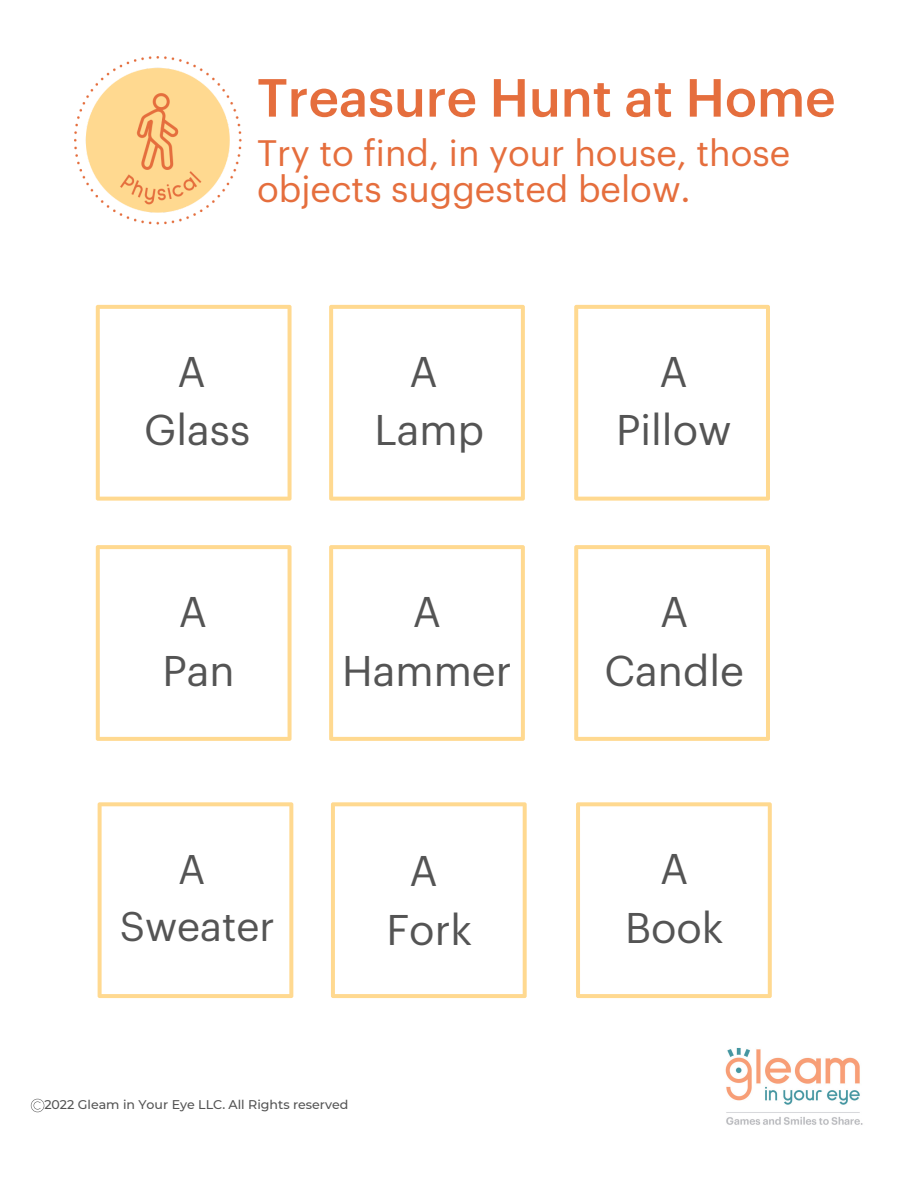
<style>
.page{position:relative;width:918px;height:1188px;background:#fff}
.page>*{position:absolute;margin:0;border:0;box-sizing:border-box;transform-origin:0 0}
.t1{font:500 52.5px "Graphik";color:#e56e3d}
.t2{font:42px/58.5px "Graphik";color:#545454;text-align:center}
.t3{font:40.5px "Graphik";color:#545454}
.t4{font:36px/36px "Graphik";color:#e56e3d}
.t5{font:500 12.6px "Montserrat";color:#545454}
</style>
<div class="page">
<img style="left:725px;top:1048px;width:138px;height:77px">
<svg style="left:31px;top:1099px;width:13px;height:13px"></svg>
<img style="left:74px;top:56px;width:168px;height:169px">
<svg style="left:96px;top:305px;width:196px;height:196px"></svg>
<svg style="left:96px;top:545px;width:196px;height:196px"></svg>
<svg style="left:98px;top:802px;width:195px;height:196px"></svg>
<svg style="left:329px;top:305px;width:196px;height:196px"></svg>
<svg style="left:329px;top:545px;width:196px;height:196px"></svg>
<svg style="left:331px;top:802px;width:196px;height:196px"></svg>
<svg style="left:574px;top:305px;width:196px;height:196px"></svg>
<svg style="left:574px;top:545px;width:196px;height:196px"></svg>
<svg style="left:576px;top:802px;width:196px;height:196px"></svg>
<p class="t1" style="left:257px;top:74px;width:580px">Treasure Hunt at Home</p>
<p class="t4" style="left:257px;top:137px;width:535px">Try to find, in your house, those objects suggested below.</p>
<p class="t2" style="left:178px;top:344px;width:30px">A</p>
<p class="t2" style="left:144px;top:403px;width:107px">Glass</p>
<p class="t2" style="left:179px;top:584px;width:30px">A</p>
<p class="t2" style="left:163px;top:643px;width:74px">Pan</p>
<p class="t2" style="left:410px;top:344px;width:30px">A</p>
<p class="t2" style="left:374px;top:403px;width:111px">Lamp</p>
<p class="t2" style="left:342px;top:584px;width:171px">A<br>Hammer</p>
<p class="t2" style="left:616px;top:344px;width:117px">A<br>Pillow</p>
<p class="t2" style="left:605px;top:584px;width:141px">A<br>Candle</p>
<p class="t3" style="left:178px;top:851px;width:29px">A</p>
<p class="t3" style="left:120px;top:907px;width:157px">Sweater</p>
<p class="t2" style="left:410px;top:844px;width:30px">A</p>
<p class="t2" style="left:386px;top:902px;width:87px">Fork</p>
<p class="t5" style="left:44px;top:1097px;width:306px">2022 Gleam in Your Eye LLC. All Rights reserved</p>
<p class="t2" style="left:625px;top:842px;width:100px">A<br>Book</p>
</div>
